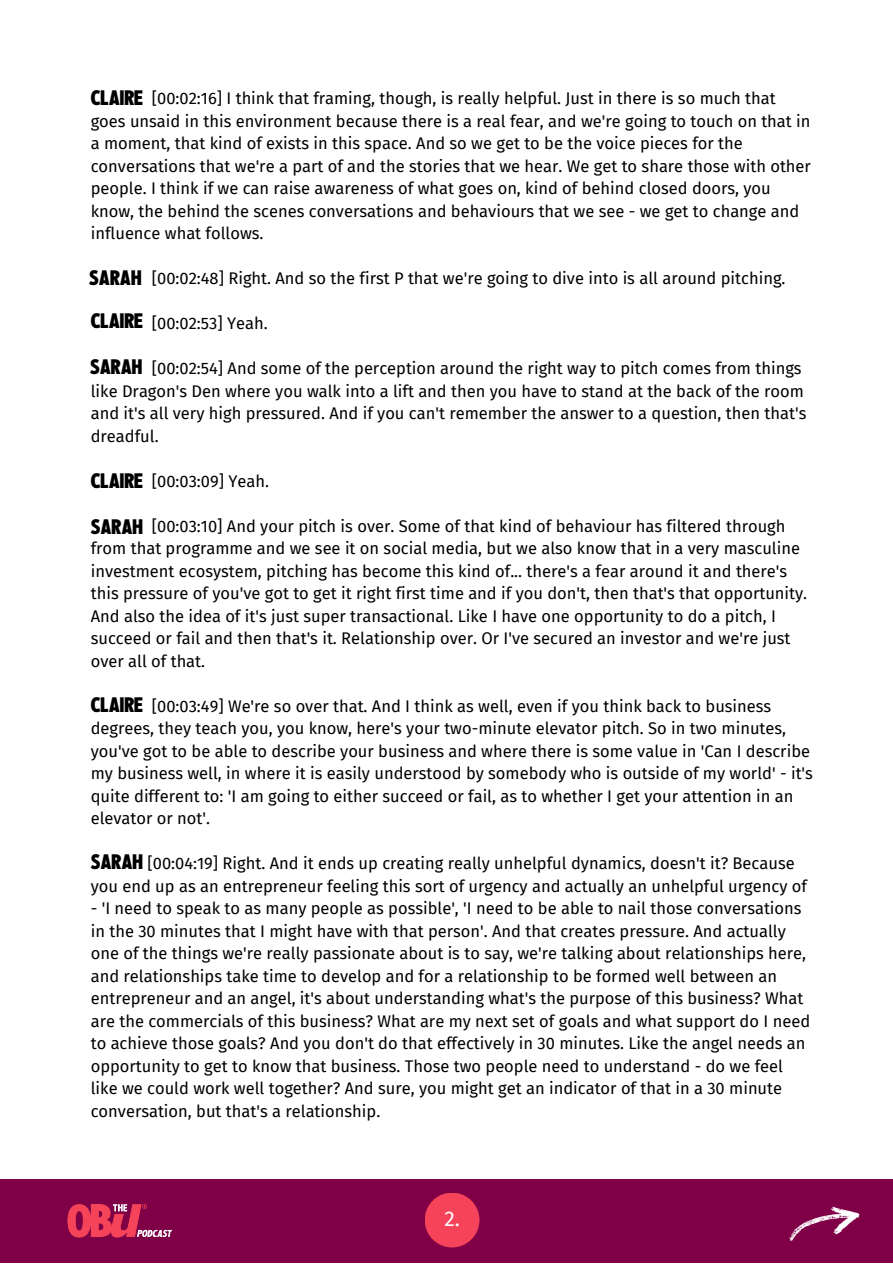
<style>
.page{position:relative;width:893px;height:1264px;background:#fff}
.page>*{position:absolute;margin:0;border:0;box-sizing:border-box;transform-origin:0 0}
.t1{font:21px "Nineties Headliner";color:#000}
.t2{font:21px "Fira Sans";color:#fff}
.t3{font:16.5px/22.5px "Fira Sans";color:#000}
</style>
<div class="page">
<div style="left:0;top:1178px;width:892px;height:84px;background:#800048"></div>
<div style="left:424px;top:1192px;width:55px;height:55px;background:#f54359;border-radius:50%"></div>
<img style="left:777px;top:1178px;width:90px;height:63px">
<img style="left:67px;top:1204px;width:106px;height:34px">
<p class="t1" style="left:91px;top:84px;width:54px">CLAIRE</p>
<p class="t3" style="left:91px;top:88px;width:721px;text-indent:61px">[00:02:16] I think that framing, though, is really helpful. Just in there is so much that goes unsaid in this environment because there is a real fear, and we're going to touch on that in a moment, that kind of exists in this space. And so we get to be the voice pieces for the conversations that we're a part of and the stories that we hear. We get to share those with other people. I think if we can raise awareness of what goes on, kind of behind closed doors, you know, the behind the scenes conversations and behaviours that we see - we get to change and influence what follows.</p>
<p class="t3" style="left:152px;top:268px;width:635px">[00:02:48] Right. And so the first P that we're going to dive into is all around pitching.</p>
<p class="t3" style="left:152px;top:312px;width:117px">[00:02:53] Yeah.</p>
<p class="t3" style="left:91px;top:357px;width:717px;text-indent:61px">[00:02:54] And some of the perception around the right way to pitch comes from things like Dragon's Den where you walk into a lift and then you have to stand at the back of the room and it's all very high pressured. And if you can't remember the answer to a question, then that's dreadful.</p>
<p class="t3" style="left:152px;top:470px;width:119px">[00:03:09] Yeah.</p>
<p class="t3" style="left:91px;top:515px;width:718px;text-indent:61px">[00:03:10] And your pitch is over. Some of that kind of behaviour has filtered through from that programme and we see it on social media, but we also know that in a very masculine investment ecosystem, pitching has become this kind of... there's a fear around it and there's this pressure of you've got to get it right first time and if you don't, then that's that opportunity.<br>And also the idea of it's just super transactional. Like I have one opportunity to do a pitch, I succeed or fail and then that's it. Relationship over. Or I've secured an investor and we're just over all of that.</p>
<p class="t3" style="left:91px;top:695px;width:723px;text-indent:61px">[00:03:49] We're so over that. And I think as well, even if you think back to business degrees, they teach you, you know, here's your two-minute elevator pitch. So in two minutes, you've got to be able to describe your business and where there is some value in 'Can I describe my business well, in where it is easily understood by somebody who is outside of my world' - it's quite different to: 'I am going to either succeed or fail, as to whether I get your attention in an elevator or not'.</p>
<p class="t3" style="left:91px;top:852px;width:717px;text-indent:57px">[00:04:19] Right. And it ends up creating really unhelpful dynamics, doesn't it? Because you end up as an entrepreneur feeling this sort of urgency and actually an unhelpful urgency of</p>
<p class="t3" style="left:91px;top:897px;width:721px">- 'I need to speak to as many people as possible', 'I need to be able to nail those conversations in the 30 minutes that I might have with that person'. And that creates pressure. And actually one of the things we're really passionate about is to say, we're talking about relationships here, and relationships take time to develop and for a relationship to be formed well between an entrepreneur and an angel, it's about understanding what's the purpose of this business? What are the commercials of this business? What are my next set of goals and what support do I need to achieve those goals? And you don't do that effectively in 30 minutes. Like the angel needs an opportunity to get to know that business. Those two people need to understand - do we feel like we could work well together? And sure, you might get an indicator of that in a 30 minute conversation, but that's a relationship.</p>
<p class="t1" style="left:89px;top:263px;width:54px">SARAH</p>
<p class="t1" style="left:91px;top:306px;width:54px">CLAIRE</p>
<p class="t1" style="left:90px;top:351px;width:54px">SARAH</p>
<p class="t1" style="left:91px;top:466px;width:54px">CLAIRE</p>
<p class="t1" style="left:91px;top:512px;width:54px">SARAH</p>
<p class="t1" style="left:91px;top:690px;width:54px">CLAIRE</p>
<p class="t1" style="left:91px;top:847px;width:54px">SARAH</p>
<p class="t2" style="left:444px;top:1206px;width:17px">2.</p>
</div>
